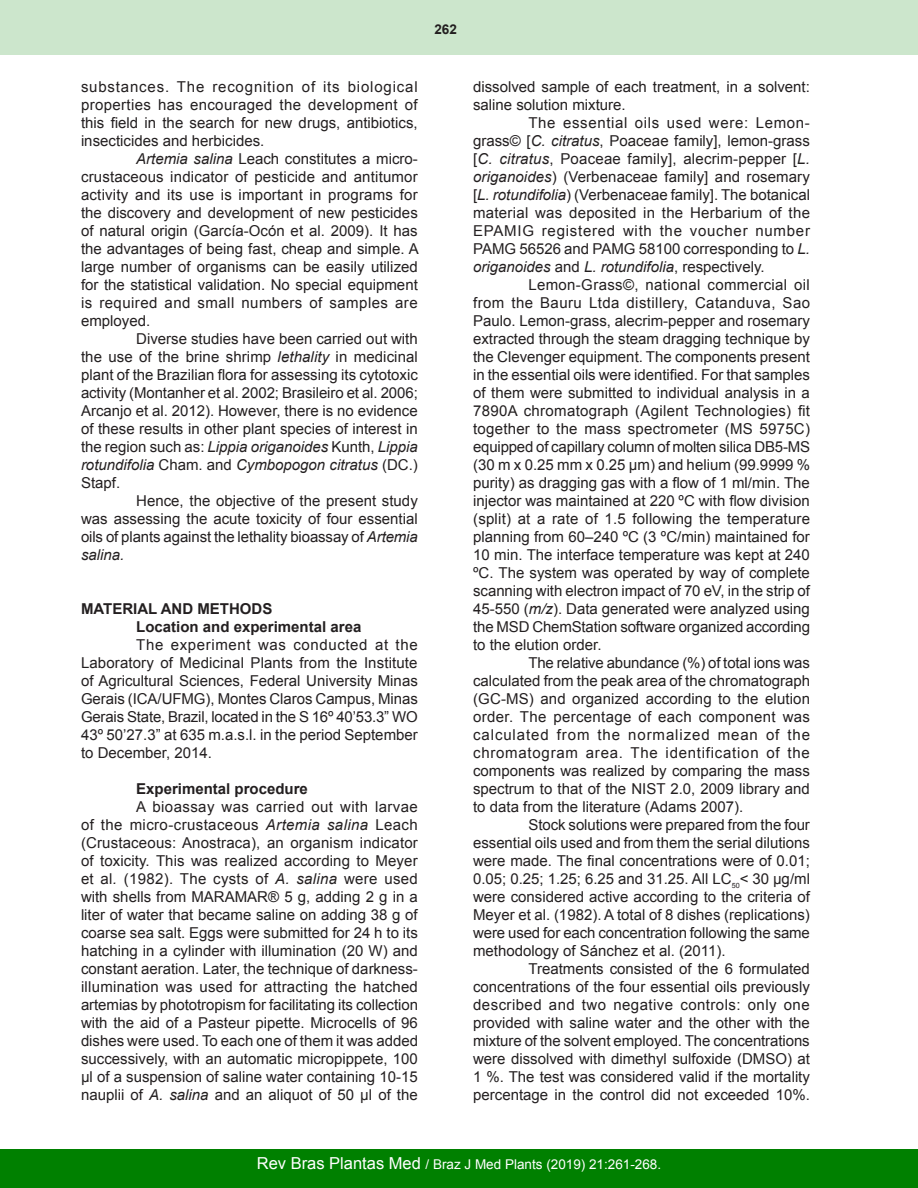
<style>
.page{position:relative;width:918px;height:1188px;background:#fff}
.page>*{position:absolute;margin:0;border:0;box-sizing:border-box;transform-origin:0 0}
.a-texto{font:15px/18px "Arial";color:#231f20;text-align:justify}
.a-texto-2{font:700 15px "Arial";color:#231f20}
.t1{font:13.5px "Arial";color:#fff}
.t2{font:700 13.5px "Arial";color:#231f20}
.s1{font-style:italic}
.s2{font-size:16.5px}
</style>
<div class="page">
<div style="left:0;top:0;width:918px;height:55px;background:#cce6cc"></div>
<div style="left:0;top:1149px;width:918px;height:39px;background:#008000"></div>
<p class="t2" style="left:434px;top:20px;width:24px">262</p>
<p class="a-texto" style="left:81px;top:78px;width:338px">substances. The recognition of its biological properties has encouraged the development of this field in the search for new drugs, antibiotics, insecticides and herbicides.</p>
<p class="a-texto" style="left:81px;top:150px;width:339px;text-indent:55px"><span class="s1">Artemia salina</span> Leach constitutes a micro&shy;crustaceous indicator of pesticide and antitumor activity and its use is important in programs for the discovery and development of new pesticides of natural origin (García-Ocón et al. 2009). It has the advantages of being fast, cheap and simple. A large number of organisms can be easily utilized for the statistical validation. No special equipment is required and small numbers of samples are employed.</p>
<p class="a-texto" style="left:81px;top:330px;width:338px;text-indent:55px">Diverse studies have been carried out with the use of the brine shrimp <span class="s1">lethality</span> in medicinal plant of the Brazilian flora for assessing its cytotoxic activity (Montanher et al. 2002; Brasileiro et al. 2006; Arcanjo et al. 2012). However, there is no evidence of these results in other plant species of interest in the region such as: <span class="s1">Lippia origanoides</span> Kunth, <span class="s1">Lippia rotundifolia</span> Cham. and <span class="s1">Cymbopogon citratus</span> (DC.)<br>Stapf.</p>
<p class="a-texto" style="left:81px;top:492px;width:338px;text-indent:55px">Hence, the objective of the present study was assessing the acute toxicity of four essential oils of plants against the lethality bioassay of <span class="s1">Artemia salina.</span></p>
<p class="a-texto-2" style="left:81px;top:599px;width:193px">MATERIAL AND METHODS</p>
<p class="a-texto-2" style="left:136px;top:617px;width:227px">Location and experimental area</p>
<p class="a-texto" style="left:81px;top:636px;width:338px;text-indent:55px">The experiment was conducted at the Laboratory of Medicinal Plants from the Institute of Agricultural Sciences, Federal University Minas Gerais (ICA/UFMG), Montes Claros Campus, Minas Gerais State, Brazil, located in the S 16º 40’53.3” WO 43º 50’27.3” at 635 m.a.s.l. in the period September to December, 2014.</p>
<p class="a-texto-2" style="left:136px;top:779px;width:173px">Experimental procedure</p>
<p class="a-texto" style="left:81px;top:798px;width:339px;text-indent:55px">A bioassay was carried out with larvae of the micro-crustaceous <span class="s1">Artemia salina</span> Leach (Crustaceous: Anostraca), an organism indicator of toxicity. This was realized according to Meyer et al<span class="s1">.</span> (1982). The cysts of <span class="s1">A. salina</span> were used with shells from MARAMAR® 5 g, adding 2 g in a liter of water that became saline on adding 38 g of coarse sea salt. Eggs were submitted for 24 h to its hatching in a cylinder with illumination (20 W) and constant aeration. Later, the technique of darkness&shy;illumination was used for attracting the hatched artemias by phototropism for facilitating its collection with the aid of a Pasteur pipette. Microcells of 96 dishes were used. To each one of them it was added successively, with an automatic micropippete, 100 µl of a suspension of saline water containing 10-15 nauplii of <span class="s1">A. salina</span> and an aliquot of 50 µl of the</p>
<p class="a-texto" style="left:473px;top:78px;width:338px">dissolved sample of each treatment, in a solvent: saline solution mixture.</p>
<p class="a-texto" style="left:473px;top:114px;width:338px;text-indent:55px">The essential oils used were: Lemon&shy;grass© [<span class="s1">C. citratus</span>, Poaceae family], lemon-grass [<span class="s1">C. citratus</span>, Poaceae family], alecrim-pepper [<span class="s1">L. origanoides</span>) (Verbenaceae family] and rosemary [<span class="s1">L. rotundifolia</span>) (Verbenaceae family]. The botanical material was deposited in the Herbarium of the EPAMIG registered with the voucher number PAMG 56526 and PAMG 58100 corresponding to <span class="s1">L. origanoides</span> and <span class="s1">L. rotundifolia</span>, respectively.</p>
<p class="a-texto" style="left:473px;top:276px;width:339px;text-indent:55px">Lemon-Grass©, national commercial oil from the Bauru Ltda distillery, Catanduva, Sao Paulo. Lemon-grass, alecrim-pepper and rosemary extracted through the steam dragging technique by the Clevenger equipment. The components present in the essential oils were identified. For that samples of them were submitted to individual analysis in a 7890A chromatograph (Agilent Technologies) fit together to the mass spectrometer (MS 5975C) equipped of capillary column of molten silica DB5-MS (30 m x 0.25 mm x 0.25 µm) and helium (99.9999 % purity) as dragging gas with a flow of 1 ml/min. The injector was maintained at 220 ºC with flow division (split) at a rate of 1.5 following the temperature planning from 60–240 ºC (3 ºC/min) maintained for 10 min. The interface temperature was kept at 240 ºC. The system was operated by way of complete scanning with electron impact of 70 eV, in the strip of 45-550 (<span class="s1">m/z</span>). Data generated were analyzed using the MSD ChemStation software organized according to the elution order.</p>
<p class="a-texto" style="left:473px;top:654px;width:338px;text-indent:55px">The relative abundance (%) of total ions was calculated from the peak area of the chromatograph (GC-MS) and organized according to the elution order. The percentage of each component was calculated from the normalized mean of the chromatogram area. The identification of the components was realized by comparing the mass spectrum to that of the NIST 2.0, 2009 library and to data from the literature (Adams 2007).</p>
<p class="a-texto" style="left:473px;top:816px;width:338px;text-indent:55px">Stock solutions were prepared from the four essential oils used and from them the serial dilutions were made. The final concentrations were of 0.01; 0.05; 0.25; 1.25; 6.25 and 31.25. All LC<sub>50</sub>&lt; 30 µg/ml were considered active according to the criteria of Meyer et al. (1982). A total of 8 dishes (replications) were used for each concentration following the same methodology of Sánchez et al. (2011).</p>
<p class="a-texto" style="left:473px;top:960px;width:339px;text-indent:55px">Treatments consisted of the 6 formulated concentrations of the four essential oils previously described and two negative controls: only one provided with saline water and the other with the mixture of the solvent employed. The concentrations were dissolved with dimethyl sulfoxide (DMSO) at 1 %. The test was considered valid if the mortality percentage in the control did not exceeded 10%.</p>
<p class="t1" style="left:257px;top:1156px;width:406px"><span class="s2">Rev Bras Plantas Med</span> / Braz J Med Plants (2019) 21:261-268.</p>
</div>
